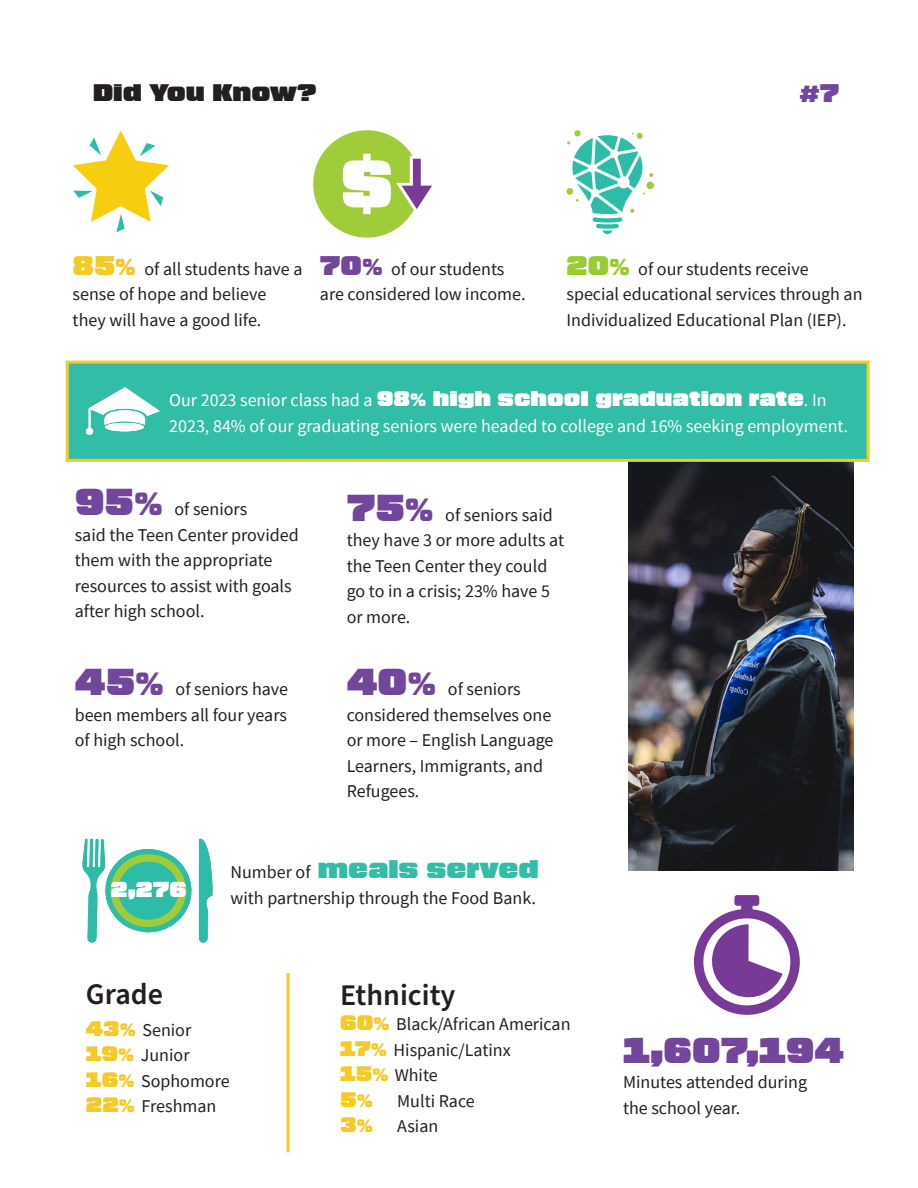
<style>
.page{position:relative;width:918px;height:1188px;background:#fff}
.page>*{position:absolute;margin:0;border:0;box-sizing:border-box;transform-origin:0 0}
.t1{font:expanded 36px "Blunt";color:#72469b}
.t2{font:600 30px "Source Sans Pro";color:#231f20}
.t3{font:expanded 25.5px "Blunt";color:#32bda7}
.t4{font:expanded 25.5px "Blunt";color:#72469b}
.t5{font:expanded 24px "Blunt";color:#231f20}
.t6{font:expanded 21.6px "Blunt";color:#fff}
.t7{font:expanded 21px "Blunt";color:#fff}
.t8{font:18px/25.5px "Source Sans Pro";color:#231f20}
.t9{font:18px "Source Sans Pro";color:#fff}
.s1{font-family:"Blunt";font-stretch:expanded;font-size:27px;color:#f4ca26}
.s2{font-family:"Blunt";font-stretch:expanded;font-size:27px;color:#72469b}
.s3{font-family:"Blunt";font-stretch:expanded;font-size:27px;color:#9c3}
.s4{font-family:"Source Sans Pro";font-stretch:normal;font-size:18px}
.s5{font-family:"Blunt";font-stretch:expanded;font-size:37.5px;color:#72469b}
.s6{font-family:"Source Sans Pro";font-stretch:normal;font-size:18px;color:#231f20}
.s7{font-family:"Blunt";font-stretch:expanded;font-size:21px;color:#f4ca26}
</style>
<div class="page">
<img style="left:628px;top:462px;width:226px;height:408px">
<div style="left:67px;top:361px;width:802px;height:100px;background:#32bda7"></div>
<hr style="left:287px;top:973px;width:3px;height:179px;background:#f4ca26">
<div style="left:66px;top:361px;width:804px;height:101px;border:3px solid #f4ca26"></div>
<svg style="left:86px;top:387px;width:74px;height:48px"></svg>
<svg style="left:82px;top:839px;width:130px;height:104px"></svg>
<svg style="left:694px;top:895px;width:106px;height:120px"></svg>
<svg style="left:73px;top:130px;width:96px;height:102px"></svg>
<div style="left:313px;top:130px;width:108px;height:108px;background:#a1cc3a;border-radius:50%"></div>
<svg style="left:343px;top:153px;width:89px;height:66px"></svg>
<svg style="left:574px;top:130px;width:7px;height:6px"></svg>
<svg style="left:567px;top:133px;width:86px;height:101px"></svg>
<p class="t5" style="left:93px;top:82px;width:225px">Did You Know?</p>
<h3 class="t4" style="left:800px;top:82px;width:41px">#7</h3>
<h1 class="t8" style="left:73px;top:256px;width:231px"><span class="s1">85%</span> of all students have a sense of hope and believe</h1>
<h1 class="t8" style="left:73px;top:307px;width:190px">they will have a good life.</h1>
<h1 class="t8" style="left:320px;top:256px;width:186px"><span class="s2">70%</span> of our students</h1>
<h1 class="t8" style="left:320px;top:281px;width:207px">are considered low income.</h1>
<h1 class="t8" style="left:566px;top:256px;width:244px"><span class="s3">20%</span> of our students receive</h1>
<h1 class="t8" style="left:566px;top:281px;width:298px">special educational services through an<br>Individualized Educational Plan (IEP).</h1>
<h1 class="t7" style="left:169px;top:389px;width:659px"><span class="s4">Our 2023 senior class had a</span> 98% high school graduation rate<span class="s4">. In</span></h1>
<h1 class="t9" style="left:169px;top:414px;width:681px">2023, 84% of our graduating seniors were headed to college and 16% seeking employment.</h1>
<h1 class="t8" style="left:75px;top:496px;width:225px"><span class="s5">95%</span> of seniors<br>said the Teen Center provided them with the appropriate resources to assist with goals after high school.</h1>
<h1 class="t8" style="left:347px;top:502px;width:219px"><span class="s5">75%</span> of seniors said they have 3 or more adults at the Teen Center they could</h1>
<h1 class="t8" style="left:347px;top:578px;width:205px">go to in a crisis; 23% have 5</h1>
<h1 class="t8" style="left:347px;top:604px;width:65px">or more.</h1>
<h1 class="t8" style="left:75px;top:677px;width:215px;text-align:justify"><span class="s5">45%</span> of seniors have been members all four years of high school.</h1>
<h1 class="t8" style="left:347px;top:677px;width:208px"><span class="s5">40%</span> of seniors considered themselves one or more – English Language<br>Learners, Immigrants, and<br>Refugees.</h1>
<h1 class="t6" style="left:111px;top:880px;width:77px">2,276</h1>
<h1 class="t3" style="left:231px;top:858px;width:310px"><span class="s6">Number of</span> meals served</h1>
<h1 class="t8" style="left:231px;top:885px;width:307px">with partnership through the Food Bank.</h1>
<h3 class="t2" style="left:86px;top:974px;width:79px">Grade</h3>
<h1 class="t8" style="left:86px;top:1017px;width:145px"><span class="s7">43%</span> Senior<br><span class="s7">19%</span> Junior<br><span class="s7">16%</span> Sophomore<br><span class="s7">22%</span> Freshman</h1>
<h3 class="t2" style="left:340px;top:975px;width:117px">Ethnicity</h3>
<h3 class="t8" style="left:340px;top:1011px;width:232px"><span class="s7">60%</span> Black/African American</h3>
<h3 class="t8" style="left:340px;top:1037px;width:172px"><span class="s7">17%</span> Hispanic/Latinx</h3>
<h1 class="t8" style="left:340px;top:1062px;width:99px"><span class="s7">15%</span> White</h1>
<h1 class="t8" style="left:340px;top:1088px;width:136px"><span class="s7">5%</span> Multi Race</h1>
<h1 class="t8" style="left:340px;top:1113px;width:100px"><span class="s7">3%</span> Asian</h1>
<h1 class="t1" style="left:623px;top:1034px;width:223px">1,607,194</h1>
<h1 class="t8" style="left:623px;top:1070px;width:186px">Minutes attended during</h1>
<h1 class="t8" style="left:623px;top:1095px;width:119px">the school year.</h1>
</div>
